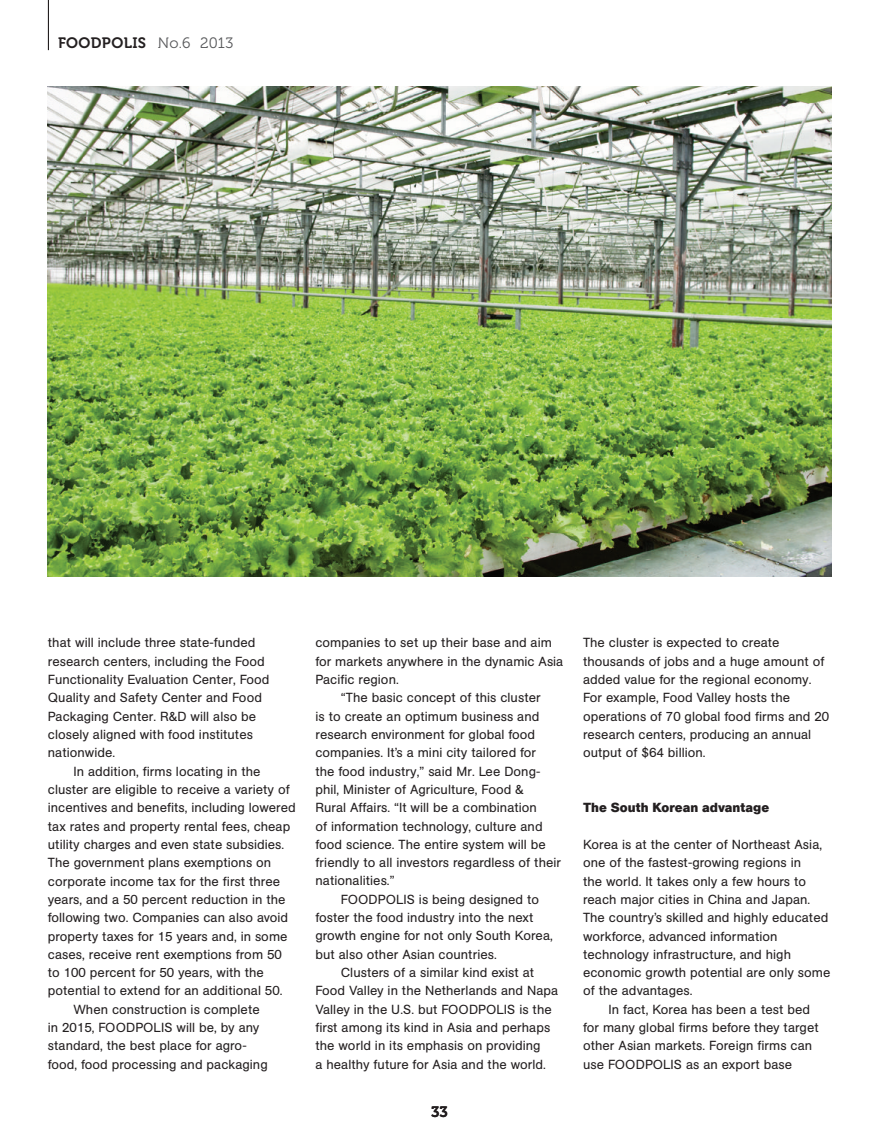
<style>
.page{position:relative;width:890px;height:1146px;background:#fff}
.page>*{position:absolute;margin:0;border:0;box-sizing:border-box;transform-origin:0 0}
.t1{font:15px "Museo 700";letter-spacing:.025em;color:#231f20}
.t2{font:13.05px/18.3px "AG Book BQ";letter-spacing:.005em;color:#231f20}
.t3{font:700 13.05px "AG Book BQ";letter-spacing:.005em;color:#231f20}
.s1{font-family:"Museo 300";color:#57585a}
</style>
<div class="page">
<hr style="left:48px;top:0;width:1px;height:50px;background:#231f20">
<img style="left:48px;top:87px;width:783px;height:489px">
<p class="t1" style="left:58px;top:34px;width:177px">FOODPOLIS <span class="s1">No.6 2013</span></p>
<p class="t2" style="left:48px;top:633px;width:223px">that will include three state-funded research centers, including the Food Functionality Evaluation Center, Food Quality and Safety Center and Food Packaging Center. R&amp;D will also be closely aligned with food institutes nationwide.</p>
<p class="t2" style="left:73px;top:761px;width:189px">In addition, firms locating in the</p>
<p class="t2" style="left:48px;top:780px;width:243px">cluster are eligible to receive a variety of</p>
<p class="t2" style="left:48px;top:798px;width:249px">incentives and benefits, including lowered</p>
<p class="t2" style="left:48px;top:816px;width:244px">tax rates and property rental fees, cheap</p>
<p class="t2" style="left:48px;top:835px;width:238px">utility charges and even state subsidies.</p>
<p class="t2" style="left:48px;top:853px;width:225px">The government plans exemptions on</p>
<p class="t2" style="left:48px;top:871px;width:234px">corporate income tax for the first three</p>
<p class="t2" style="left:48px;top:889px;width:239px">years, and a 50 percent reduction in the</p>
<p class="t2" style="left:48px;top:908px;width:242px">following two. Companies can also avoid</p>
<p class="t2" style="left:48px;top:926px;width:241px">property taxes for 15 years and, in some</p>
<p class="t2" style="left:48px;top:944px;width:235px">cases, receive rent exemptions from 50</p>
<p class="t2" style="left:48px;top:963px;width:218px">to 100 percent for 50 years, with the</p>
<p class="t2" style="left:48px;top:981px;width:236px">potential to extend for an additional 50.</p>
<p class="t2" style="left:73px;top:999px;width:188px">When construction is complete</p>
<p class="t2" style="left:48px;top:1018px;width:213px">in 2015, FOODPOLIS will be, by any</p>
<p class="t2" style="left:48px;top:1036px;width:200px">standard, the best place for agro-</p>
<p class="t2" style="left:48px;top:1054px;width:221px">food, food processing and packaging</p>
<p class="t2" style="left:315px;top:633px;width:238px">companies to set up their base and aim</p>
<p class="t2" style="left:315px;top:652px;width:249px">for markets anywhere in the dynamic Asia</p>
<p class="t2" style="left:315px;top:670px;width:85px">Pacific region.</p>
<p class="t2" style="left:341px;top:688px;width:201px">“The basic concept of this cluster</p>
<p class="t2" style="left:315px;top:706px;width:225px">is to create an optimum business and</p>
<p class="t2" style="left:315px;top:725px;width:221px">research environment for global food</p>
<p class="t2" style="left:315px;top:743px;width:222px">companies. It’s a mini city tailored for</p>
<p class="t2" style="left:315px;top:761px;width:226px">the food industry,” said Mr. Lee Dong-</p>
<p class="t2" style="left:315px;top:780px;width:210px">phil, Minister of Agriculture, Food &amp;</p>
<p class="t2" style="left:315px;top:798px;width:223px">Rural Affairs. “It will be a combination</p>
<p class="t2" style="left:315px;top:816px;width:229px">of information technology, culture and</p>
<p class="t2" style="left:315px;top:835px;width:232px">food science. The entire system will be</p>
<p class="t2" style="left:315px;top:853px;width:247px">friendly to all investors regardless of their</p>
<p class="t2" style="left:315px;top:871px;width:81px">nationalities.”</p>
<p class="t2" style="left:341px;top:889px;width:200px">FOODPOLIS is being designed to</p>
<p class="t2" style="left:315px;top:908px;width:220px">foster the food industry into the next</p>
<p class="t2" style="left:315px;top:926px;width:239px">growth engine for not only South Korea,</p>
<p class="t2" style="left:315px;top:944px;width:183px">but also other Asian countries.</p>
<p class="t2" style="left:341px;top:963px;width:195px">Clusters of a similar kind exist at</p>
<p class="t2" style="left:315px;top:981px;width:244px">Food Valley in the Netherlands and Napa</p>
<p class="t2" style="left:315px;top:999px;width:238px">Valley in the U.S. but FOODPOLIS is the</p>
<p class="t2" style="left:315px;top:1018px;width:236px">first among its kind in Asia and perhaps</p>
<p class="t2" style="left:315px;top:1036px;width:227px">the world in its emphasis on providing</p>
<p class="t2" style="left:315px;top:1054px;width:232px">a healthy future for Asia and the world.</p>
<p class="t1" style="left:431px;top:1103px;width:18px">33</p>
<p class="t2" style="left:583px;top:633px;width:248px">The cluster is expected to create thousands of jobs and a huge amount of added value for the regional economy.<br>For example, Food Valley hosts the operations of 70 global food firms and 20 research centers, producing an annual output of $64 billion.</p>
<p class="t3" style="left:583px;top:799px;width:188px">The South Korean advantage</p>
<p class="t2" style="left:583px;top:835px;width:241px">Korea is at the center of Northeast Asia,</p>
<p class="t2" style="left:583px;top:853px;width:220px">one of the fastest-growing regions in</p>
<p class="t2" style="left:583px;top:871px;width:224px">the world. It takes only a few hours to</p>
<p class="t2" style="left:583px;top:889px;width:229px">reach major cities in China and Japan.</p>
<p class="t2" style="left:583px;top:908px;width:247px">The country’s skilled and highly educated</p>
<p class="t2" style="left:583px;top:926px;width:196px">workforce, advanced information</p>
<p class="t2" style="left:583px;top:944px;width:209px">technology infrastructure, and high</p>
<p class="t2" style="left:583px;top:963px;width:249px">economic growth potential are only some</p>
<p class="t2" style="left:583px;top:981px;width:111px">of the advantages.</p>
<p class="t2" style="left:608px;top:999px;width:203px">In fact, Korea has been a test bed</p>
<p class="t2" style="left:583px;top:1018px;width:237px">for many global firms before they target</p>
<p class="t2" style="left:583px;top:1036px;width:231px">other Asian markets. Foreign firms can</p>
<p class="t2" style="left:583px;top:1054px;width:211px">use FOODPOLIS as an export base</p>
</div>
